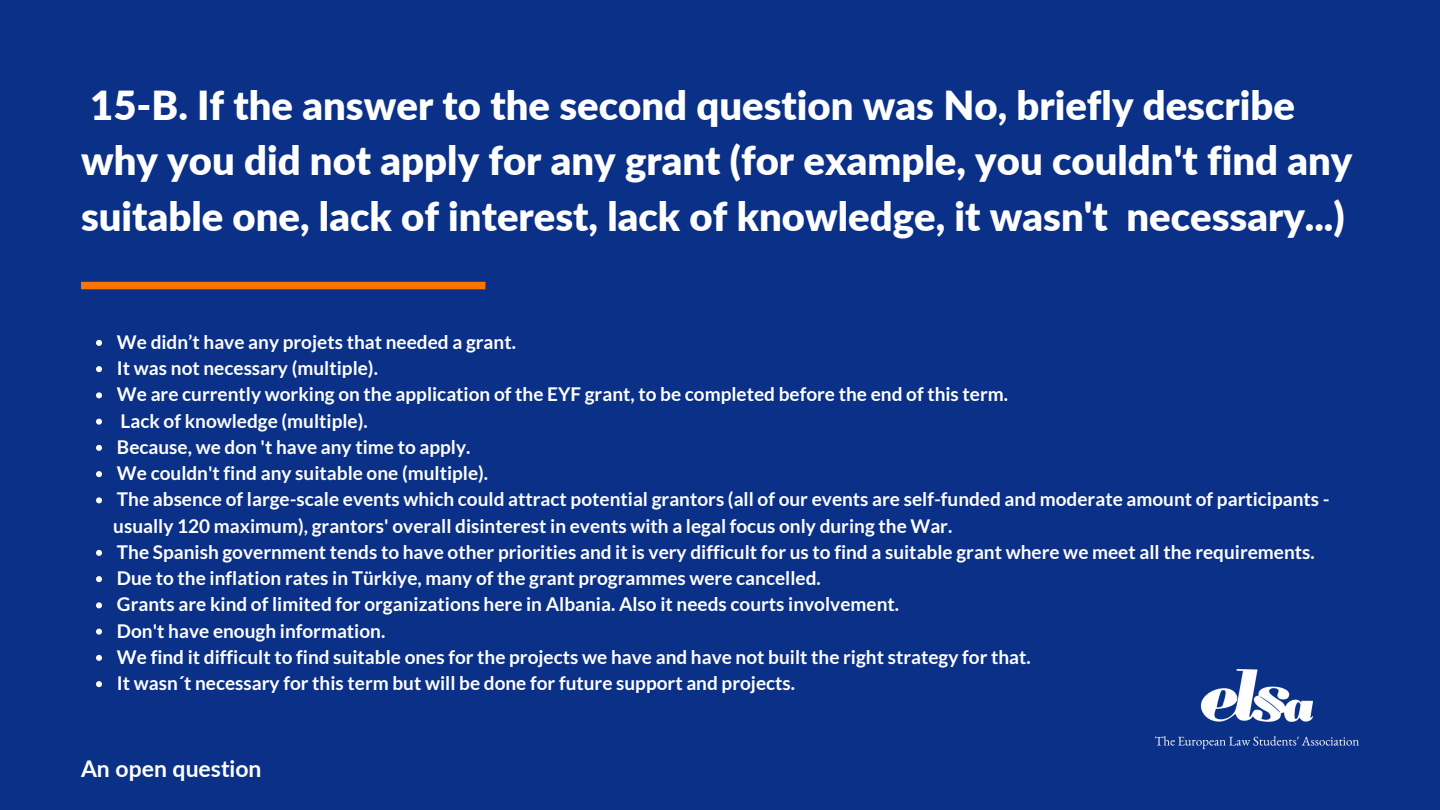
<style>
.page{position:relative;width:1440px;height:810px;background:#0a3087}
.page>*{position:absolute;margin:0;border:0;box-sizing:border-box;transform-origin:0 0}
.t1{font:900 40px/55.5px "Lato";color:#fff}
.t2{font:700 23px "Lato";color:#fff}
.t3{font:700 19px/26.2px "Lato";color:#fff}
</style>
<div class="page">
<img style="left:1156px;top:669px;width:203px;height:81px">
<div style="left:81px;top:282px;width:404px;height:7px;background:#ff7400"></div>
<svg style="left:96px;top:340px;width:6px;height:6px"></svg>
<svg style="left:96px;top:366px;width:6px;height:6px"></svg>
<svg style="left:96px;top:392px;width:6px;height:6px"></svg>
<svg style="left:96px;top:419px;width:6px;height:6px"></svg>
<svg style="left:96px;top:445px;width:6px;height:6px"></svg>
<svg style="left:96px;top:471px;width:6px;height:6px"></svg>
<svg style="left:96px;top:497px;width:6px;height:6px"></svg>
<svg style="left:96px;top:550px;width:6px;height:6px"></svg>
<svg style="left:96px;top:576px;width:6px;height:6px"></svg>
<svg style="left:96px;top:602px;width:6px;height:6px"></svg>
<svg style="left:96px;top:629px;width:6px;height:6px"></svg>
<svg style="left:96px;top:655px;width:6px;height:6px"></svg>
<svg style="left:96px;top:681px;width:6px;height:6px"></svg>
<p class="t1" style="left:81px;top:77px;width:1273px">15-B. If the answer to the second question was No, briefly describe why you did not apply for any grant (for example, you couldn't find any suitable one, lack of interest, lack of knowledge, it wasn't necessary...)</p>
<p class="t3" style="left:117px;top:328px;width:400px">We didn’t have any projets that needed a grant.</p>
<p class="t3" style="left:117px;top:355px;width:262px">It was not necessary (multiple).</p>
<p class="t3" style="left:117px;top:381px;width:893px">We are currently working on the application of the EYF grant, to be completed before the end of this term.</p>
<p class="t3" style="left:121px;top:407px;width:249px">Lack of knowledge (multiple).</p>
<p class="t3" style="left:117px;top:433px;width:355px">Because, we don 't have any time to apply.</p>
<p class="t3" style="left:117px;top:460px;width:373px">We couldn't find any suitable one (multiple).</p>
<p class="t3" style="left:113px;top:486px;width:1218px">The absence of large-scale events which could attract potential grantors (all of our events are self-funded and moderate amount of participants - usually 120 maximum), grantors' overall disinterest in events with a legal focus only during the War.</p>
<p class="t3" style="left:117px;top:538px;width:1199px">The Spanish government tends to have other priorities and it is very difficult for us to find a suitable grant where we meet all the requirements.</p>
<p class="t3" style="left:117px;top:565px;width:705px">Due to the inflation rates in Türkiye, many of the grant programmes were cancelled.</p>
<p class="t3" style="left:117px;top:591px;width:784px">Grants are kind of limited for organizations here in Albania. Also it needs courts involvement.</p>
<p class="t3" style="left:117px;top:617px;width:270px">Don't have enough information.</p>
<p class="t3" style="left:117px;top:643px;width:915px">We find it difficult to find suitable ones for the projects we have and have not built the right strategy for that.</p>
<h2 class="t3" style="left:117px;top:670px;width:680px">It wasn´t necessary for this term but will be done for future support and projects.</h2>
<p class="t2" style="left:81px;top:754px;width:182px">An open question</p>
</div>
